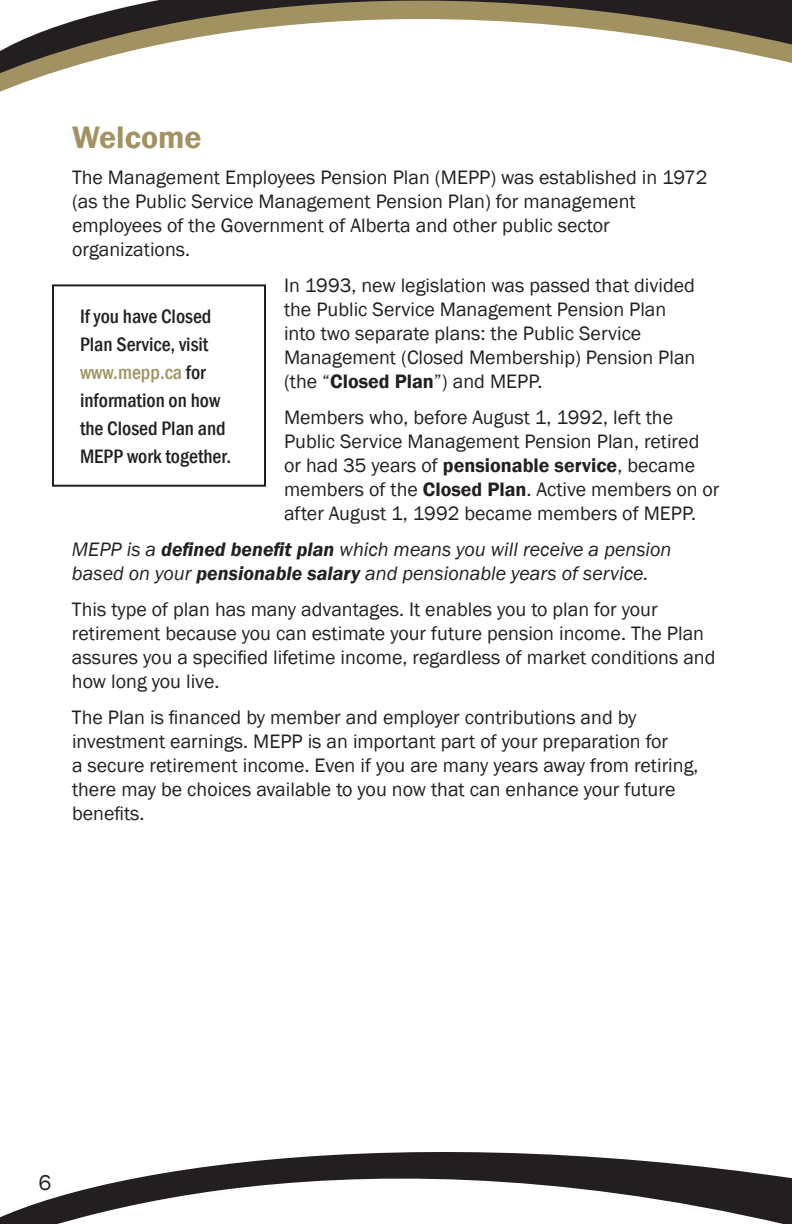
<style>
.page{position:relative;width:792px;height:1224px;background:#fff}
.page>*{position:absolute;margin:0;border:0;box-sizing:border-box;transform-origin:0 0}
.t1{font:600 32px "Franklin Gothic";color:#a29161}
.t2{font:22px "Franklin Gothic";color:#231f20}
.t3{font:20px/24px "Franklin Gothic";color:#231f20}
.t4{font:italic 20px/24px "Franklin Gothic";color:#231f20}
.t5{font:500 condensed 20px/28px "Franklin Gothic";color:#231f20}
.s1{font-weight:600}
.s2{color:#a29161}
</style>
<div class="page">
<svg style="left:0;top:0;width:792px;height:92px"></svg>
<svg style="left:0;top:1152px;width:792px;height:72px"></svg>
<div style="left:52px;top:284px;width:214px;height:203px;border:2px solid #231f20"></div>
<h1 class="t1" style="left:72px;top:118px;width:131px">Welcome</h1>
<p class="t3" style="left:72px;top:166px;width:637px">The Management Employees Pension Plan (MEPP) was established in 1972 (as the Public Service Management Pension Plan) for management employees of the Government of Alberta and other public sector organizations.</p>
<p class="t3" style="left:284px;top:274px;width:413px">In 1993, new legislation was passed that divided the Public Service Management Pension Plan into two separate plans: the Public Service Management (Closed Membership) Pension Plan (the “<span class="s1">Closed Plan</span>”) and MEPP.</p>
<p class="t3" style="left:284px;top:406px;width:437px">Members who, before August 1, 1992, left the Public Service Management Pension Plan, retired or had 35 years of <span class="s1">pensionable service</span>, became members of the <span class="s1">Closed Plan</span>. Active members on or after August 1, 1992 became members of MEPP.</p>
<p class="t4" style="left:72px;top:538px;width:601px">MEPP is a <span class="s1">defined benefit plan</span> which means you will receive a pension based on your <span class="s1">pensionable salary</span> and pensionable years of service.</p>
<p class="t3" style="left:72px;top:598px;width:645px">This type of plan has many advantages. It enables you to plan for your retirement because you can estimate your future pension income. The Plan assures you a specified lifetime income, regardless of market conditions and how long you live.</p>
<p class="t3" style="left:72px;top:706px;width:628px">The Plan is financed by member and employer contributions and by investment earnings. MEPP is an important part of your preparation for<br>a secure retirement income. Even if you are many years away from retiring, there may be choices available to you now that can enhance your future benefits.</p>
<p class="t5" style="left:80px;top:302px;width:153px">If you have Closed<br>Plan Service, visit <span class="s2">www.mepp.ca</span> for information on how the Closed Plan and<br>MEPP work together.</p>
<p class="t2" style="left:39px;top:1169px;width:14px">6</p>
</div>
